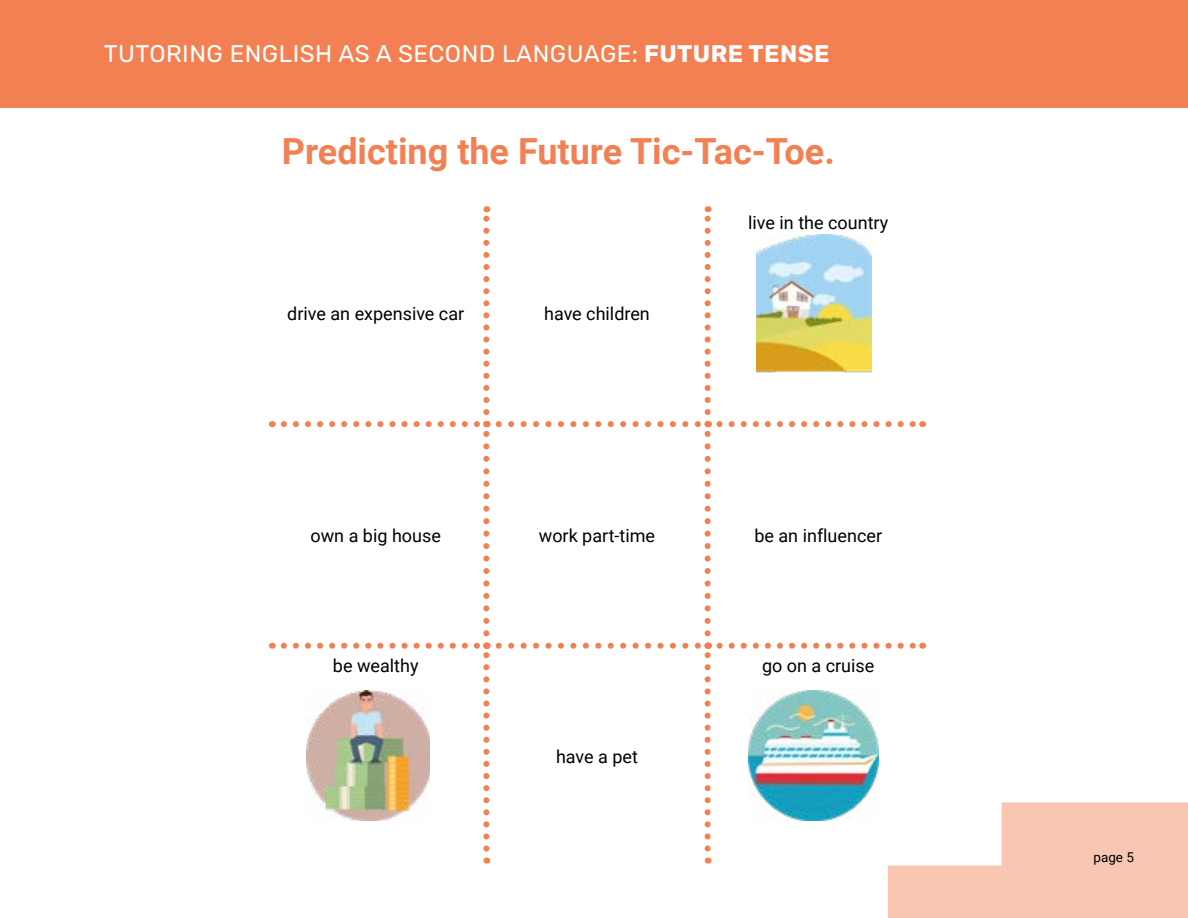
<style>
.page{position:relative;width:1188px;height:918px;background:#fff}
.page>*{position:absolute;margin:0;border:0;box-sizing:border-box;transform-origin:0 0}
.t1{font:700 36px "Roboto";color:#f38053}
.t2{font:24px "Rubik";letter-spacing:.02em;color:#fff}
.t3{font:18px "Roboto";color:#000}
.t4{font:13.5px "Roboto";color:#000}
.s1{font-weight:700}
</style>
<div class="page">
<svg style="left:888px;top:802px;width:300px;height:116px"></svg>
<div style="left:0;top:0;width:1188px;height:108px;background:#f38053"></div>
<svg style="left:483px;top:412px;width:6px;height:4px"></svg>
<svg style="left:705px;top:412px;width:6px;height:3px"></svg>
<svg style="left:273px;top:421px;width:11px;height:6px"></svg>
<svg style="left:489px;top:421px;width:10px;height:6px"></svg>
<svg style="left:483px;top:633px;width:6px;height:10px"></svg>
<svg style="left:711px;top:421px;width:211px;height:6px"></svg>
<svg style="left:705px;top:633px;width:6px;height:10px"></svg>
<svg style="left:273px;top:643px;width:11px;height:6px"></svg>
<svg style="left:489px;top:643px;width:10px;height:6px"></svg>
<svg style="left:483px;top:849px;width:6px;height:12px"></svg>
<svg style="left:711px;top:643px;width:211px;height:6px"></svg>
<svg style="left:705px;top:849px;width:6px;height:12px"></svg>
<svg style="left:483px;top:206px;width:6px;height:206px"></svg>
<svg style="left:705px;top:206px;width:6px;height:206px"></svg>
<svg style="left:284px;top:421px;width:205px;height:212px"></svg>
<svg style="left:720px;top:421px;width:196px;height:6px"></svg>
<svg style="left:499px;top:421px;width:212px;height:212px"></svg>
<svg style="left:284px;top:643px;width:205px;height:206px"></svg>
<svg style="left:720px;top:643px;width:196px;height:6px"></svg>
<svg style="left:499px;top:643px;width:212px;height:206px"></svg>
<img style="left:756px;top:235px;width:115px;height:138px">
<img style="left:307px;top:690px;width:123px;height:130px">
<img style="left:748px;top:690px;width:131px;height:131px">
<h2 class="t2" style="left:104px;top:41px;width:727px">TUTORING ENGLISH AS A SECOND LANGUAGE: <span class="s1">FUTURE TENSE</span></h2>
<h1 class="t1" style="left:282px;top:126px;width:554px">Predicting the Future Tic-Tac-Toe.</h1>
<p class="t3" style="left:287px;top:301px;width:178px">drive an expensive car</p>
<p class="t3" style="left:544px;top:301px;width:107px">have children</p>
<p class="t3" style="left:748px;top:210px;width:142px">live in the country</p>
<p class="t3" style="left:311px;top:523px;width:132px">own a big house</p>
<p class="t3" style="left:539px;top:523px;width:118px">work part-time</p>
<p class="t3" style="left:754px;top:523px;width:129px">be an influencer</p>
<p class="t3" style="left:333px;top:653px;width:87px">be wealthy</p>
<p class="t3" style="left:556px;top:744px;width:83px">have a pet</p>
<p class="t3" style="left:762px;top:653px;width:114px">go on a cruise</p>
<p class="t4" style="left:1093px;top:848px;width:42px">page 5</p>
</div>
